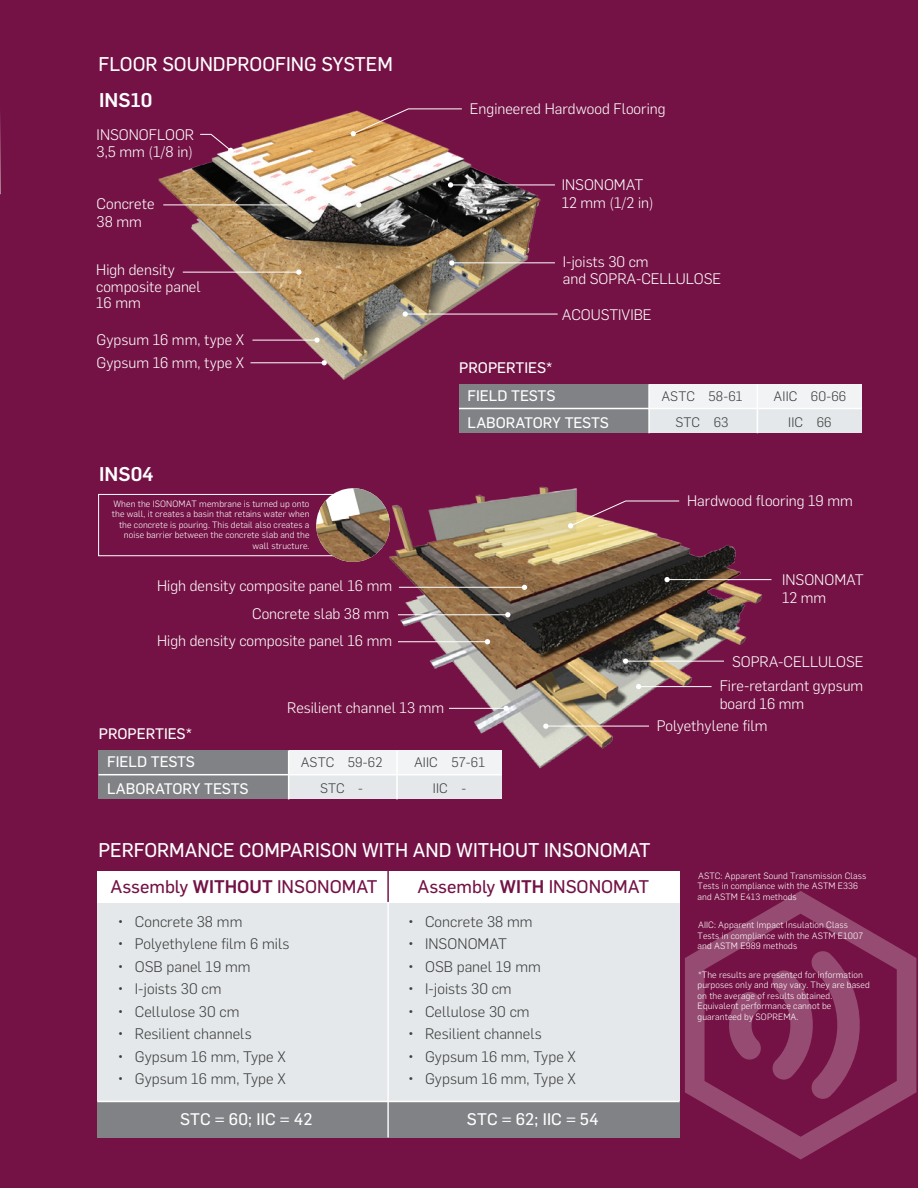
<style>
.page{position:relative;width:918px;height:1188px;background:#741245}
.page>*{position:absolute;margin:0;border:0;box-sizing:border-box;transform-origin:0 0}
.t1{font:19.5px "Flama Basic";color:#fff}
.t2{font:500 19.5px "Flama";color:#fff}
.t3{font:18px "Flama Basic";color:#741245}
.t4{font:16.5px "Flama Basic";letter-spacing:.01em;color:#fff}
.t5{font:300 15px/18px "Flama";color:#fff}
.t6{font:300 15px "Flama";letter-spacing:.005em;color:#3e3e3f}
.t7{font:15px/26.8px "Flama Basic";color:#fff}
.t8{font:300 13.5px/25.3px "Flama";letter-spacing:.01em;color:#3e3e3f;text-align:center}
.t9{font:300 9px/10.5px "Flama";letter-spacing:.01em;color:#fff}
.s1{font-family:"Flama";font-weight:500}
</style>
<div class="page">
<img style="left:297px;top:433px;width:475px;height:367px">
<svg style="left:685px;top:891px;width:231px;height:269px"></svg>
<img style="left:0;top:116px;width:1px;height:78px">
<img style="left:158px;top:112px;width:398px;height:268px">
<svg style="left:351px;top:108px;width:112px;height:28px"></svg>
<svg style="left:449px;top:260px;width:6px;height:6px"></svg>
<svg style="left:199px;top:134px;width:34px;height:19px"></svg>
<svg style="left:448px;top:182px;width:5px;height:6px"></svg>
<hr style="left:451px;top:185px;width:104px;height:1px;background:#fff">
<hr style="left:451px;top:262px;width:104px;height:1px;background:#fff">
<svg style="left:403px;top:311px;width:5px;height:6px"></svg>
<hr style="left:405px;top:314px;width:153px;height:1px;background:#fff">
<svg style="left:314px;top:337px;width:6px;height:6px"></svg>
<hr style="left:252px;top:340px;width:66px;height:1px;background:#fff">
<svg style="left:356px;top:202px;width:5px;height:6px"></svg>
<hr style="left:163px;top:205px;width:196px;height:1px;background:#fff">
<svg style="left:296px;top:269px;width:5px;height:6px"></svg>
<hr style="left:183px;top:272px;width:116px;height:1px;background:#fff">
<svg style="left:322px;top:360px;width:5px;height:5px"></svg>
<hr style="left:251px;top:362px;width:74px;height:1px;background:#fff">
<div style="left:459px;top:384px;width:190px;height:49px;background:#808285"></div>
<div style="left:650px;top:384px;width:212px;height:49px;background:#e5e8ea"></div>
<div style="left:650px;top:384px;width:212px;height:25px;background:#f1f3f4"></div>
<hr style="left:459px;top:408px;width:403px;height:1px;background:#fff">
<hr style="left:648px;top:384px;width:2px;height:49px;background:#fff">
<hr style="left:757px;top:384px;width:1px;height:49px;background:#fff">
<svg style="left:568px;top:500px;width:112px;height:28px"></svg>
<svg style="left:543px;top:723px;width:6px;height:6px"></svg>
<svg style="left:522px;top:585px;width:5px;height:5px"></svg>
<hr style="left:399px;top:587px;width:126px;height:1px;background:#fff">
<svg style="left:664px;top:577px;width:6px;height:5px"></svg>
<hr style="left:667px;top:579px;width:104px;height:1px;background:#fff">
<hr style="left:545px;top:726px;width:104px;height:1px;background:#fff">
<svg style="left:623px;top:659px;width:5px;height:5px"></svg>
<hr style="left:626px;top:661px;width:98px;height:1px;background:#fff">
<svg style="left:503px;top:706px;width:6px;height:5px"></svg>
<hr style="left:449px;top:708px;width:58px;height:1px;background:#fff">
<svg style="left:505px;top:612px;width:5px;height:5px"></svg>
<hr style="left:398px;top:614px;width:110px;height:1px;background:#fff">
<svg style="left:485px;top:639px;width:5px;height:5px"></svg>
<hr style="left:398px;top:641px;width:90px;height:1px;background:#fff">
<svg style="left:636px;top:684px;width:5px;height:5px"></svg>
<hr style="left:638px;top:686px;width:74px;height:1px;background:#fff">
<div style="left:99px;top:750px;width:190px;height:49px;background:#808285"></div>
<div style="left:289px;top:750px;width:213px;height:49px;background:#e5e8ea"></div>
<div style="left:289px;top:750px;width:212px;height:25px;background:#f1f3f4"></div>
<hr style="left:99px;top:774px;width:403px;height:1px;background:#fff">
<hr style="left:288px;top:750px;width:1px;height:49px;background:#fff">
<hr style="left:396px;top:750px;width:2px;height:49px;background:#fff">
<div style="left:98px;top:494px;width:263px;height:62px;border:1px solid #fff"></div>
<img style="left:316px;top:488px;width:74px;height:74px;border-radius:37px">
<div style="left:97px;top:871px;width:582px;height:267px;background:#e5e8ea"></div>
<div style="left:97px;top:871px;width:582px;height:31px;background:#fff"></div>
<div style="left:97px;top:1101px;width:582px;height:37px;background:#808285"></div>
<hr style="left:97px;top:1101px;width:582px;height:1px;background:#fff">
<hr style="left:387px;top:871px;width:2px;height:266px;background:#fff">
<hr style="left:387px;top:871px;width:2px;height:31px;background:#741245">
<h1 class="t1" style="left:99px;top:51px;width:296px">FLOOR SOUNDPROOFING SYSTEM</h1>
<h1 class="t2" style="left:99px;top:86px;width:55px">INS10</h1>
<h3 class="t5" style="left:97px;top:126px;width:99px;line-height:16.5px">INSONOFLOOR<br>3,5 mm (1/8 in)</h3>
<h3 class="t5" style="left:97px;top:194px;width:59px">Concrete<br>38 mm</h3>
<h3 class="t5" style="left:96px;top:261px;width:106px;line-height:16.5px">High density composite panel<br>16 mm</h3>
<h3 class="t5" style="left:97px;top:327px;width:149px;line-height:22.6px">Gypsum 16 mm, type X<br>Gypsum 16 mm, type X</h3>
<h1 class="t2" style="left:99px;top:460px;width:56px">INS04</h1>
<p class="t9" style="left:112px;top:498px;width:199px;text-align:right">When the ISONOMAT membrane is turned up onto the wall, it creates a basin that retains water when the concrete is pouring. This detail also creates a noise barrier between the concrete slab and the wall structure.</p>
<h3 class="t5" style="left:157px;top:576px;width:237px">High density composite panel 16 mm</h3>
<h3 class="t5" style="left:252px;top:604px;width:139px">Concrete slab 38 mm</h3>
<h3 class="t5" style="left:157px;top:631px;width:237px">High density composite panel 16 mm</h3>
<h3 class="t7" style="left:99px;top:720px;width:95px">PROPERTIES*</h3>
<h3 class="t5" style="left:287px;top:698px;width:159px">Resilient channel 13 mm</h3>
<h3 class="t5" style="left:470px;top:99px;width:197px">Engineered Hardwood Flooring</h3>
<h3 class="t5" style="left:562px;top:175px;width:93px">INSONOMAT<br>12 mm (1/2 in)</h3>
<h3 class="t5" style="left:563px;top:253px;width:160px;line-height:16.5px">I-joists 30 cm<br>and SOPRA-CELLULOSE</h3>
<h3 class="t5" style="left:562px;top:304px;width:91px">ACOUSTIVIBE</h3>
<h3 class="t7" style="left:459px;top:353px;width:95px">PROPERTIES*</h3>
<h3 class="t7" style="left:468px;top:381px;width:143px">FIELD TESTS<br>LABORATORY TESTS</h3>
<h3 class="t8" style="left:661px;top:383px;width:83px">ASTC 58-61<br>STC 63</h3>
<h3 class="t8" style="left:774px;top:383px;width:74px">AIIC 60-66</h3>
<h3 class="t8" style="left:788px;top:408px;width:45px">IIC 66</h3>
<h3 class="t5" style="left:687px;top:491px;width:167px">Hardwood flooring 19 mm</h3>
<h3 class="t5" style="left:782px;top:569px;width:83px">INSONOMAT<br>12 mm</h3>
<h3 class="t5" style="left:732px;top:651px;width:133px">SOPRA-CELLULOSE</h3>
<h3 class="t5" style="left:720px;top:676px;width:145px">Fire-retardant gypsum board 16 mm</h3>
<h3 class="t5" style="left:657px;top:716px;width:112px">Polyethylene film</h3>
<h3 class="t7" style="left:107px;top:747px;width:143px">FIELD TESTS<br>LABORATORY TESTS</h3>
<h3 class="t8" style="left:301px;top:749px;width:83px">ASTC 59-62<br>STC -</h3>
<h3 class="t8" style="left:414px;top:749px;width:73px">AIIC 57-61</h3>
<h3 class="t8" style="left:433px;top:775px;width:35px">IIC -</h3>
<h1 class="t1" style="left:99px;top:836px;width:553px">PERFORMANCE COMPARISON WITH AND WITHOUT INSONOMAT</h1>
<h2 class="t3" style="left:111px;top:874px;width:269px">Assembly <span class="s1">WITHOUT</span> INSONOMAT</h2>
<h2 class="t3" style="left:418px;top:874px;width:233px">Assembly <span class="s1">WITH</span> INSONOMAT</h2>
<h3 class="t6" style="left:118px;top:911px;width:126px">• Concrete 38 mm</h3>
<h3 class="t6" style="left:118px;top:934px;width:173px">• Polyethylene film 6 mils</h3>
<h3 class="t6" style="left:118px;top:956px;width:134px">• OSB panel 19 mm</h3>
<h3 class="t6" style="left:118px;top:979px;width:105px">• I-joists 30 cm</h3>
<h3 class="t6" style="left:118px;top:1001px;width:123px">• Cellulose 30 cm</h3>
<h3 class="t6" style="left:118px;top:1024px;width:135px">• Resilient channels</h3>
<h3 class="t6" style="left:118px;top:1046px;width:169px">• Gypsum 16 mm, Type X</h3>
<h3 class="t6" style="left:118px;top:1069px;width:169px">• Gypsum 16 mm, Type X</h3>
<h3 class="t6" style="left:408px;top:911px;width:126px">• Concrete 38 mm</h3>
<h3 class="t6" style="left:408px;top:934px;width:100px">• INSONOMAT</h3>
<h3 class="t6" style="left:408px;top:956px;width:134px">• OSB panel 19 mm</h3>
<h3 class="t6" style="left:408px;top:979px;width:105px">• I-joists 30 cm</h3>
<h3 class="t6" style="left:408px;top:1001px;width:123px">• Cellulose 30 cm</h3>
<h3 class="t6" style="left:408px;top:1024px;width:135px">• Resilient channels</h3>
<h3 class="t6" style="left:408px;top:1046px;width:169px">• Gypsum 16 mm, Type X</h3>
<h3 class="t6" style="left:408px;top:1069px;width:169px">• Gypsum 16 mm, Type X</h3>
<h3 class="t4" style="left:180px;top:1108px;width:134px">STC = 60; IIC = 42</h3>
<h3 class="t4" style="left:467px;top:1108px;width:133px">STC = 62; IIC = 54</h3>
<p class="t9" style="left:698px;top:870px;width:170px">ASTC: Apparent Sound Transmission Class<br>Tests in compliance with the ASTM E336 and ASTM E413 methods</p>
<p class="t9" style="left:698px;top:919px;width:167px">AIIC: Apparent Impact Insulation Class<br>Tests in compliance with the ASTM E1007 and ASTM E989 methods</p>
<p class="t9" style="left:698px;top:969px;width:174px">*The results are presented for information purposes only and may vary. They are based on the average of results obtained.<br>Equivalent performance cannot be guaranteed by SOPREMA.</p>
</div>
